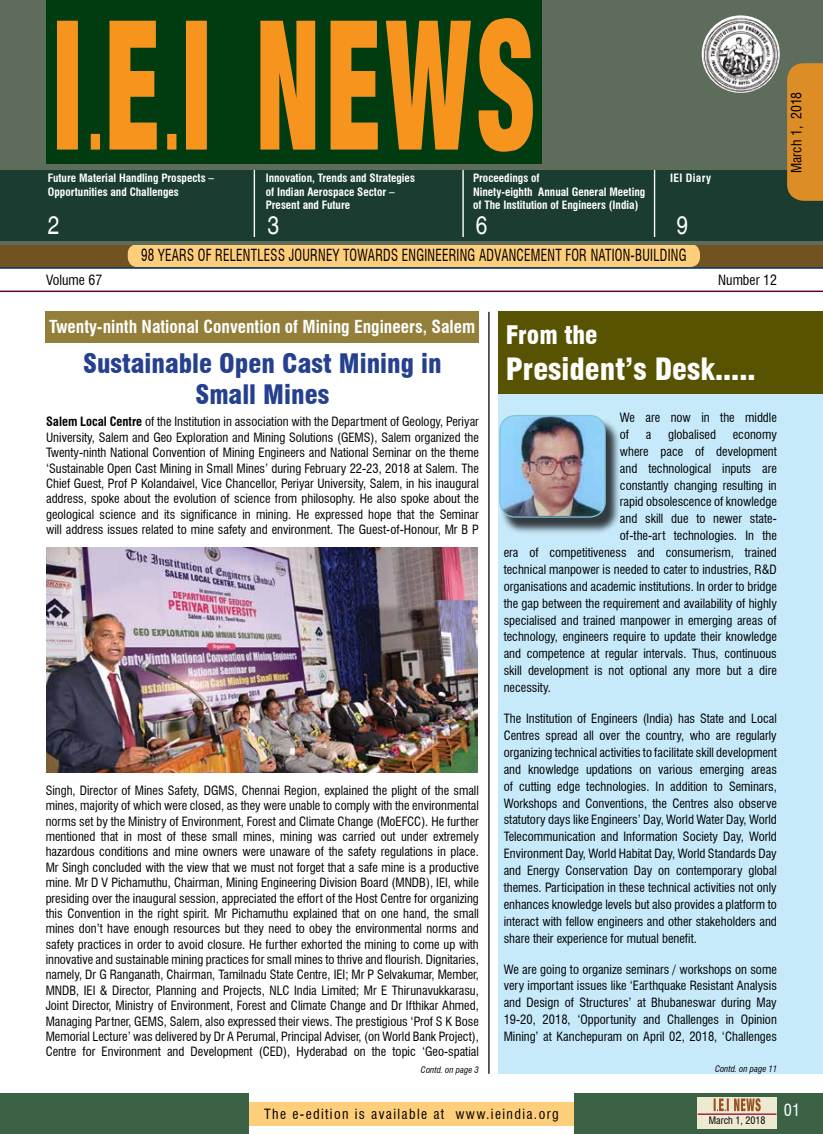
<style>
.page{position:relative;width:823px;height:1134px;background:#fff}
.page>*{position:absolute;margin:0;border:0;box-sizing:border-box;transform-origin:0 0}
.t1{font:900 condensed 30px "Swiss 721 BT";color:#fff}
.t2{font:900 condensed 26.25px/31.5px "Swiss 721 BT";color:#25408f;text-align:center}
.t3{font:condensed 25.38px "Helvetica";color:#fff}
.t4{font:900 condensed 25px "Swiss 721 BT";color:#fff}
.t5{font:700 condensed 17.5px "Swiss 721 BT";color:#fff}
.t6{font:condensed 16.38px "Swiss 721 BT";letter-spacing:.02em;color:#000;scale:.8 1}
.t7{font:condensed 16.25px "Swiss 721 BT";color:#fff}
.t8{font:condensed 13.75px "Swiss 721 BT";letter-spacing:.1em;color:#000}
.t9{font:condensed 13.75px "Swiss 721 BT";color:#000}
.t10{font:condensed 12.5px/15.4px "Swiss 721 BT";color:#000;text-align:justify}
.t11{font:700 condensed 11.25px/13.5px "Swiss 721 BT";color:#fff}
.t12{font:700 condensed 11.25px "Swiss 721 BT";letter-spacing:.03em;color:#fff}
.t13{font:condensed 10px "Swiss 721 BT";color:#000}
.t14{font:italic condensed 8.75px "Swiss 721 BT";color:#000}
.s1{font-weight:700}
</style>
<div class="page">
<div style="left:46px;top:312px;width:432px;height:31px;background:#947f3a"></div>
<div style="left:243px;top:1102px;width:336px;height:23px;background:#ffce7b"></div>
<div style="left:0;top:244px;width:822px;height:23px;background:#705321"></div>
<div style="left:128px;top:244px;width:571px;height:23px;background:#ffce7b;border-radius:10px"></div>
<div style="left:0;top:1093px;width:248px;height:41px;background:#3c6246"></div>
<div style="left:574px;top:1093px;width:248px;height:41px;background:#3c6246"></div>
<hr style="left:0;top:267px;width:822px;height:2px;background:#003471">
<hr style="left:0;top:291px;width:822px;height:1px;background:#600032">
<div style="left:0;top:0;width:822px;height:244px;background:#5e6c5b"></div>
<img style="left:701px;top:15px;width:78px;height:77px">
<div style="left:46px;top:0;width:495px;height:164px;background:#003c10"></div>
<svg style="left:57px;top:18px;width:475px;height:134px;fill:#f6931d"></svg>
<div style="left:0;top:170px;width:822px;height:71px;background:#1a3c31"></div>
<hr style="left:253px;top:170px;width:2px;height:67px;background:#fff">
<hr style="left:462px;top:170px;width:1px;height:67px;background:#fff">
<hr style="left:653px;top:170px;width:1px;height:67px;background:#fff">
<div style="left:787px;top:63px;width:35px;height:138px;background:#dd8d26"></div>
<div style="left:697px;top:1097px;width:79px;height:32px;background:#eee9d1"></div>
<svg style="left:713px;top:1098px;width:47px;height:13px"></svg>
<hr style="left:697px;top:1113px;width:79px;height:2px;background:#8b0030">
<div style="left:498px;top:388px;width:324px;height:686px;background:#c7eafb"></div>
<div style="left:498px;top:312px;width:324px;height:82px;background:#585300"></div>
<hr style="left:488px;top:312px;width:1px;height:762px;background:#000">
<div style="left:499px;top:418px;width:121px;height:116px;background:#000;opacity:.75"></div>
<img style="left:499px;top:416px;width:105px;height:100px">
<div style="left:499px;top:415px;width:106px;height:103px;border:1px solid #80c4d6;border-radius:16px"></div>
<img style="left:46px;top:547px;width:431px;height:225px">
<p class="t11" style="left:48px;top:171px;width:167px">Future Material Handling Prospects –<br>Opportunities and Challenges</p>
<p class="t11" style="left:265px;top:171px;width:151px">Innovation, Trends and Strategies of Indian Aerospace Sector –<br>Present and Future</p>
<p class="t11" style="left:472px;top:171px;width:174px">Proceedings of<br>Ninety-eighth Annual General Meeting of The Institution of Engineers (India)</p>
<p class="t12" style="left:669px;top:171px;width:42px">IEI Diary</p>
<h3 class="t3" style="left:48px;top:210px;width:13px">2</h3>
<h3 class="t3" style="left:267px;top:210px;width:13px">3</h3>
<h3 class="t3" style="left:475px;top:210px;width:13px">6</h3>
<h3 class="t3" style="left:676px;top:210px;width:13px">9</h3>
<h3 class="t6" style="left:141px;top:246px;width:682px">98 YEARS OF RELENTLESS JOURNEY TOWARDS ENGINEERING ADVANCEMENT FOR NATION-BUILDING</h3>
<p class="t9" style="left:46px;top:272px;width:58px">Volume 67</p>
<p class="t9" style="left:717px;top:272px;width:60px">Number 12</p>
<h3 class="t5" style="left:49px;top:316px;width:427px">Twenty-ninth National Convention of Mining Engineers, Salem</h3>
<h3 class="t4" style="left:505px;top:320px;width:93px">From the</h3>
<h1 class="t1" style="left:505px;top:351px;width:251px">President’s Desk.....</h1>
<h2 class="t2" style="left:83px;top:347px;width:360px">Sustainable Open Cast Mining in<br>Small Mines</h2>
<p class="t10" style="left:46px;top:414px;width:434px"><span class="s1">Salem Local Centre</span> of the Institution in association with the Department of Geology, Periyar University, Salem and Geo Exploration and Mining Solutions (GEMS), Salem organized the Twenty-ninth National Convention of Mining Engineers and National Seminar on the theme ‘Sustainable Open Cast Mining in Small Mines’ during February 22-23, 2018 at Salem. The Chief Guest, Prof P Kolandaivel, Vice Chancellor, Periyar University, Salem, in his inaugural address, spoke about the evolution of science from philosophy. He also spoke about the geological science and its significance in mining. He expressed hope that the Seminar will address issues related to mine safety and environment. The Guest-of-Honour, Mr B P</p>
<p class="t10" style="left:619px;top:409px;width:158px;line-height:16.9px">We are now in the middle of</p>
<p class="t10" style="left:645px;top:427px;width:7px">a</p>
<p class="t10" style="left:667px;top:427px;width:49px">globalised</p>
<p class="t10" style="left:732px;top:427px;width:46px">economy</p>
<p class="t10" style="left:619px;top:444px;width:158px">where pace of development</p>
<p class="t10" style="left:619px;top:460px;width:158px">and technological inputs are</p>
<p class="t10" style="left:619px;top:477px;width:158px">constantly changing resulting in</p>
<p class="t10" style="left:619px;top:494px;width:158px">rapid obsolescence of knowledge</p>
<p class="t10" style="left:619px;top:511px;width:158px">and skill due to newer state-</p>
<p class="t10" style="left:619px;top:528px;width:158px">of-the-art technologies. In the</p>
<p class="t10" style="left:503px;top:545px;width:274px">era of competitiveness and consumerism, trained</p>
<p class="t10" style="left:503px;top:562px;width:274px">technical manpower is needed to cater to industries, R&amp;D</p>
<p class="t10" style="left:503px;top:579px;width:274px">organisations and academic institutions. In order to bridge</p>
<p class="t10" style="left:503px;top:595px;width:274px">the gap between the requirement and availability of highly</p>
<p class="t10" style="left:503px;top:612px;width:274px">specialised and trained manpower in emerging areas of</p>
<p class="t10" style="left:503px;top:629px;width:274px">technology, engineers require to update their knowledge</p>
<p class="t10" style="left:503px;top:646px;width:274px">and competence at regular intervals. Thus, continuous</p>
<p class="t10" style="left:503px;top:663px;width:274px">skill development is not optional any more but a dire</p>
<p class="t10" style="left:503px;top:680px;width:49px">necessity.</p>
<p class="t10" style="left:503px;top:710px;width:274px;line-height:16.9px">The Institution of Engineers (India) has State and Local Centres spread all over the country, who are regularly organizing technical activities to facilitate skill development and knowledge updations on various emerging areas of cutting edge technologies. In addition to Seminars, Workshops and Conventions, the Centres also observe statutory days like Engineers’ Day, World Water Day, World Telecommunication and Information Society Day, World Environment Day, World Habitat Day, World Standards Day and Energy Conservation Day on contemporary global themes. Participation in these technical activities not only enhances knowledge levels but also provides a platform to interact with fellow engineers and other stakeholders and share their experience for mutual benefit.</p>
<p class="t10" style="left:503px;top:960px;width:274px;line-height:16.9px">We are going to organize seminars / workshops on some very important issues like ‘Earthquake Resistant Analysis and Design of Structures’ at Bhubaneswar during May 19-20, 2018, ‘Opportunity and Challenges in Opinion Mining’ at Kanchepuram on April 02, 2018, ‘Challenges</p>
<p class="t10" style="left:46px;top:783px;width:434px">Singh, Director of Mines Safety, DGMS, Chennai Region, explained the plight of the small mines, majority of which were closed, as they were unable to comply with the environmental norms set by the Ministry of Environment, Forest and Climate Change (MoEFCC). He further mentioned that in most of these small mines, mining was carried out under extremely hazardous conditions and mine owners were unaware of the safety regulations in place.<br>Mr Singh concluded with the view that we must not forget that a safe mine is a productive mine. Mr D V Pichamuthu, Chairman, Mining Engineering Division Board (MNDB), IEI, while presiding over the inaugural session, appreciated the effort of the Host Centre for organizing this Convention in the right spirit. Mr Pichamuthu explained that on one hand, the small mines don’t have enough resources but they need to obey the environmental norms and safety practices in order to avoid closure. He further exhorted the mining to come up with innovative and sustainable mining practices for small mines to thrive and flourish. Dignitaries, namely, Dr G Ranganath, Chairman, Tamilnadu State Centre, IEI; Mr P Selvakumar, Member, MNDB, IEI &amp; Director, Planning and Projects, NLC India Limited; Mr E Thirunavukkarasu, Joint Director, Ministry of Environment, Forest and Climate Change and Dr Ifthikar Ahmed, Managing Partner, GEMS, Salem, also expressed their views. The prestigious ‘Prof S K Bose Memorial Lecture’ was delivered by Dr A Perumal, Principal Adviser, (on World Bank Project), Centre for Environment and Development (CED), Hyderabad on the topic ‘Geo-spatial</p>
<p class="t14" style="left:420px;top:1064px;width:59px">Contd. on page 3</p>
<p class="t14" style="left:714px;top:1063px;width:64px">Contd. on page 11</p>
<p class="t9" style="left:787px;top:173px;width:83px;rotate:-90deg">March 1, 2018</p>
<p class="t8" style="left:264px;top:1106px;width:296px">The e-edition is available at www.ieindia.org</p>
<p class="t13" style="left:708px;top:1114px;width:58px">March 1, 2018</p>
<h3 class="t7" style="left:783px;top:1101px;width:18px">01</h3>
</div>
